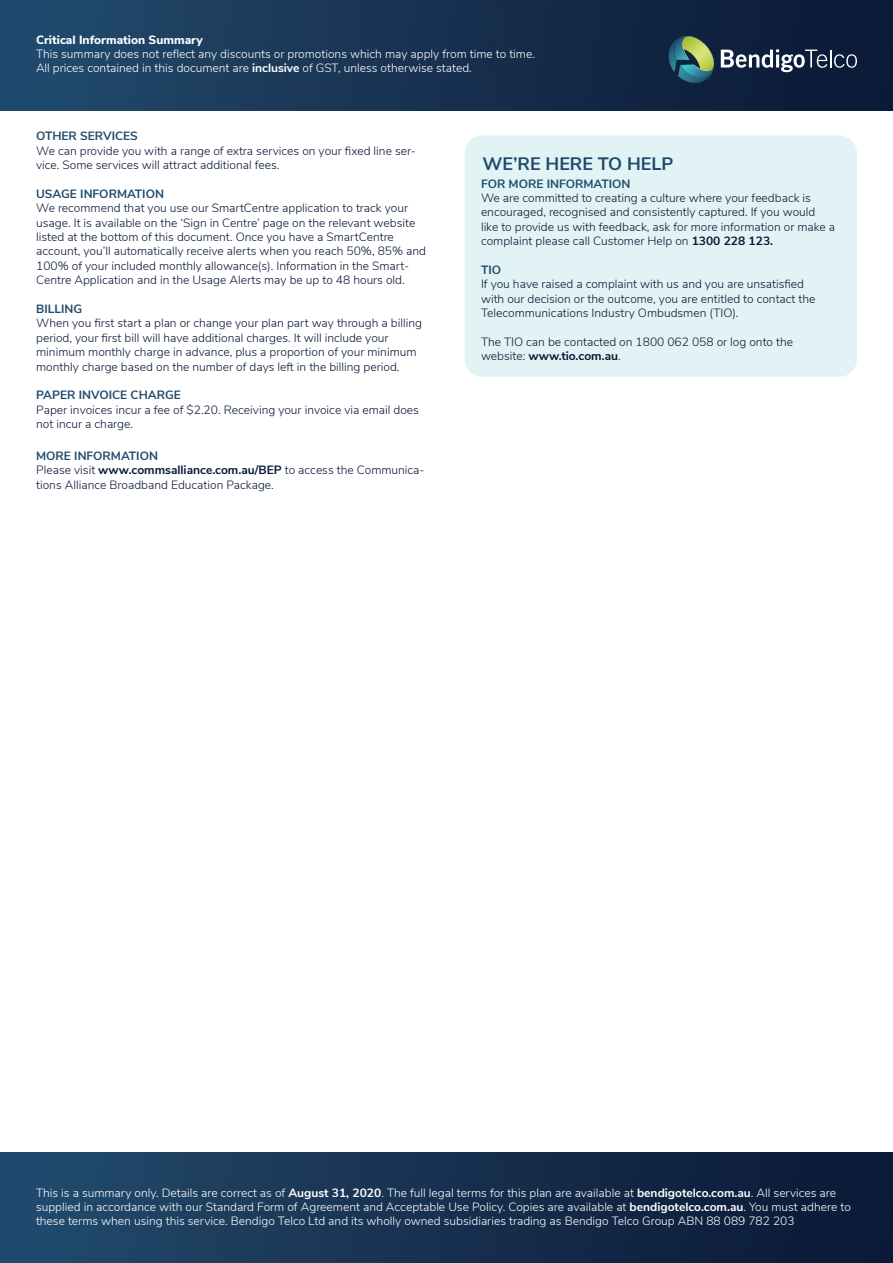
<style>
.page{position:relative;width:893px;height:1263px;background:#fff}
.page>*{position:absolute;margin:0;border:0;box-sizing:border-box;transform-origin:0 0}
.t1{font:700 18px "Nunito Sans";color:#204a6d}
.t2{font:300 12px/14.4px "Nunito Sans";color:#091835}
.t3{font:300 12px/14.4px "Nunito Sans";color:#fff}
.t4{font:700 12px "Nunito Sans";color:#204a6d}
.t5{font:800 12px "Nunito Sans";color:#fff}
.s1{font-weight:700}
.s2{font-weight:700;color:#204a6d}
</style>
<div class="page">
<div style="left:0;top:0;width:893px;height:110px;background:linear-gradient(to right,#234b6d,#0a1733)"></div>
<svg style="left:667px;top:36px;width:190px;height:47px;background:#344a59"></svg>
<div style="left:0;top:1153px;width:893px;height:110px;background:linear-gradient(to right,#234b6d,#0a1733)"></div>
<div style="left:464px;top:135px;width:393px;height:242px;background:#e2f3f6;border-radius:18px"></div>
<p class="t5" style="left:36px;top:31px;width:168px">Critical Information Summary</p>
<p class="t3" style="left:36px;top:46px;width:500px">This summary does not reflect any discounts or promotions which may apply from time to time.<br>All prices contained in this document are <span class="s1">inclusive</span> of GST, unless otherwise stated.</p>
<p class="t2" style="left:36px;top:128px;width:381px"><span class="s2">OTHER SERVICES<br></span>We can provide you with a range of extra services on your fixed line ser&shy;vice. Some services will attract additional fees.</p>
<p class="t2" style="left:36px;top:186px;width:391px"><span class="s2">USAGE INFORMATION<br></span>We recommend that you use our SmartCentre application to track your usage. It is available on the ‘Sign in Centre’ page on the relevant website listed at the bottom of this document. Once you have a SmartCentre account, you’ll automatically receive alerts when you reach 50%, 85% and 100% of your included monthly allowance(s). Information in the Smart-Centre Application and in the Usage Alerts may be up to 48 hours old.</p>
<p class="t2" style="left:36px;top:301px;width:387px"><span class="s2">BILLING<br></span>When you first start a plan or change your plan part way through a billing period, your first bill will have additional charges. It will include your minimum monthly charge in advance, plus a proportion of your minimum monthly charge based on the number of days left in the billing period.</p>
<p class="t2" style="left:36px;top:387px;width:384px"><span class="s2">PAPER INVOICE CHARGE<br></span>Paper invoices incur a fee of $2.20. Receiving your invoice via email does not incur a charge.</p>
<p class="t4" style="left:36px;top:447px;width:123px">MORE INFORMATION</p>
<p class="t2" style="left:36px;top:462px;width:390px">Please visit <span class="s1">www.commsalliance.com.au/BEP</span> to access the Communica&shy;tions Alliance Broadband Education Package.</p>
<p class="t1" style="left:482px;top:151px;width:192px">WE’RE HERE TO HELP</p>
<p class="t4" style="left:481px;top:175px;width:151px">FOR MORE INFORMATION</p>
<p class="t2" style="left:481px;top:190px;width:356px">We are committed to creating a culture where your feedback is encouraged, recognised and consistently captured. If you would like to provide us with feedback, ask for more information or make a complaint please call Customer Help on <span class="s1">1300 228 123.</span></p>
<p class="t4" style="left:481px;top:261px;width:22px">TIO</p>
<p class="t2" style="left:481px;top:276px;width:336px">If you have raised a complaint with us and you are unsatisfied with our decision or the outcome, you are entitled to contact the<br>Telecommunications Industry Ombudsmen (TIO).</p>
<p class="t2" style="left:481px;top:334px;width:314px">The TIO can be contacted on 1800 062 058 or log onto the website: <span class="s1">www.tio.com.au</span>.</p>
<p class="t3" style="left:36px;top:1184px;width:816px">This is a summary only. Details are correct as of <span class="s1">August 31, 2020</span>. The full legal terms for this plan are available at <span class="s1">bendigotelco.com.au</span>. All services are supplied in accordance with our Standard Form of Agreement and Acceptable Use Policy. Copies are available at <span class="s1">bendigotelco.com.au</span>. You must adhere to these terms when using this service. Bendigo Telco Ltd and its wholly owned subsidiaries trading as Bendigo Telco Group ABN 88 089 782 203</p>
</div>
